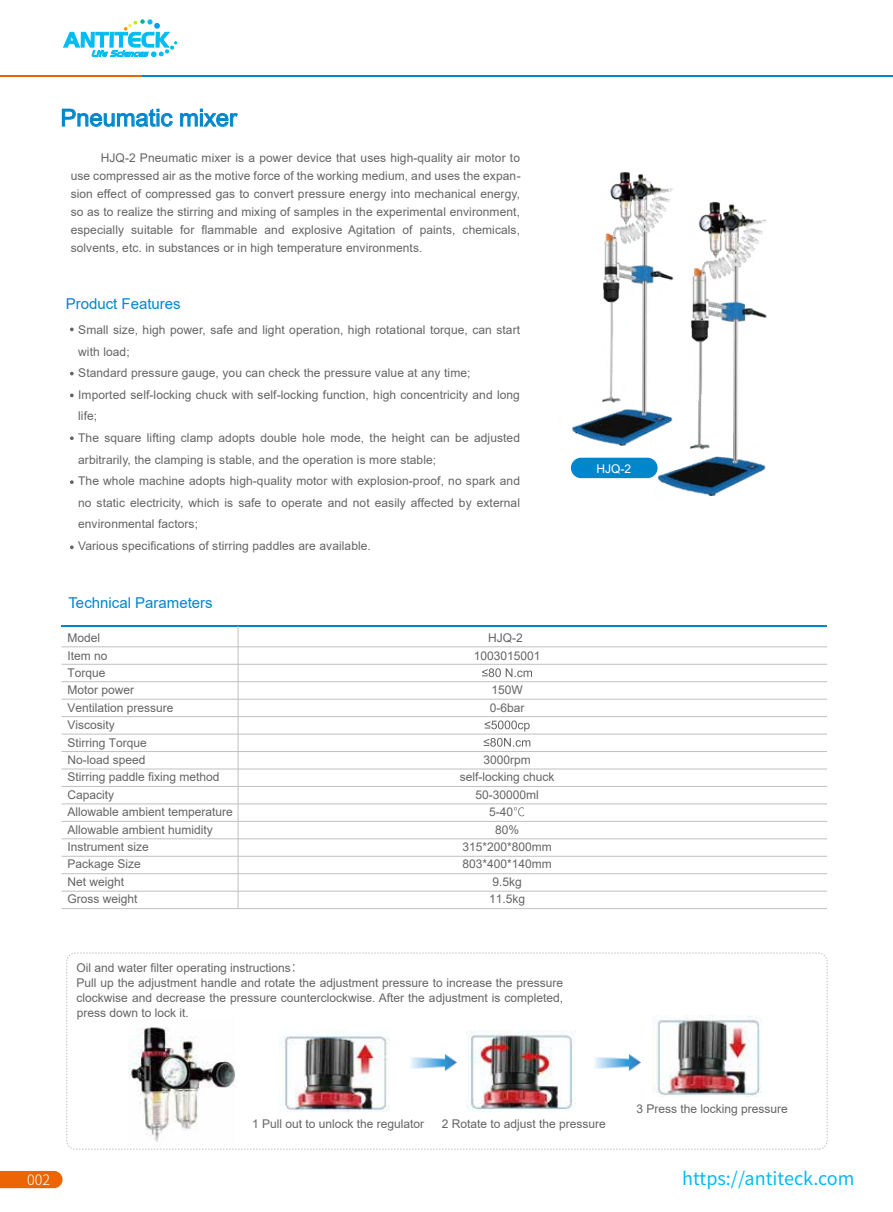
<style>
.page{position:relative;width:893px;height:1212px;background:#fff}
.page>*{position:absolute;margin:0;border:0;box-sizing:border-box;transform-origin:0 0}
.t1{font:23.7px "Arial";color:#0086cd}
.t2{font:18px "Source Han Sans CN";color:#00bcf2}
.t3{font:15px "Arial";color:#0086cd}
.t4{font:300 14.4px "Source Han Sans CN";color:#fff}
.t5{font:12px/17.4px "Arial";color:#656464}
.t6{font:12px "Arial";color:#fff}
</style>
<div class="page">
<svg style="left:62px;top:109px;width:111px;height:18px"></svg>
<svg style="left:180px;top:109px;width:58px;height:18px"></svg>
<svg style="left:70px;top:328px;width:4px;height:3px"></svg>
<svg style="left:70px;top:372px;width:4px;height:3px"></svg>
<svg style="left:70px;top:480px;width:4px;height:4px"></svg>
<svg style="left:70px;top:545px;width:4px;height:4px"></svg>
<svg style="left:70px;top:394px;width:4px;height:3px"></svg>
<svg style="left:70px;top:436px;width:4px;height:4px"></svg>
<hr style="left:62px;top:625px;width:765px;height:2px;background:#0086cd">
<hr style="left:238px;top:626px;width:1px;height:282px;background:#bfc0c0">
<hr style="left:62px;top:681px;width:765px;height:1px;background:#bfc0c0">
<hr style="left:62px;top:664px;width:765px;height:1px;background:#bfc0c0">
<hr style="left:62px;top:646px;width:765px;height:1px;background:#bfc0c0">
<hr style="left:62px;top:699px;width:765px;height:1px;background:#bfc0c0">
<hr style="left:62px;top:716px;width:765px;height:1px;background:#bfc0c0">
<hr style="left:62px;top:734px;width:765px;height:1px;background:#bfc0c0">
<hr style="left:62px;top:751px;width:765px;height:1px;background:#bfc0c0">
<hr style="left:62px;top:769px;width:765px;height:1px;background:#bfc0c0">
<hr style="left:62px;top:786px;width:765px;height:1px;background:#bfc0c0">
<hr style="left:62px;top:804px;width:765px;height:1px;background:#bfc0c0">
<hr style="left:62px;top:821px;width:765px;height:1px;background:#bfc0c0">
<hr style="left:62px;top:838px;width:765px;height:1px;background:#bfc0c0">
<hr style="left:62px;top:856px;width:765px;height:1px;background:#bfc0c0">
<hr style="left:62px;top:873px;width:765px;height:1px;background:#bfc0c0">
<hr style="left:62px;top:891px;width:765px;height:1px;background:#bfc0c0">
<hr style="left:62px;top:908px;width:765px;height:1px;background:#bfc0c0">
<svg style="left:482px;top:668px;width:50px;height:9px"></svg>
<svg style="left:485px;top:720px;width:45px;height:11px"></svg>
<svg style="left:484px;top:738px;width:46px;height:9px"></svg>
<svg style="left:514px;top:807px;width:10px;height:9px"></svg>
<img style="left:653px;top:1016px;width:109px;height:81px">
<div style="left:66px;top:953px;width:761px;height:196px;border:1px dashed #bfc0c0;border-radius:9px"></div>
<img style="left:410px;top:1054px;width:47px;height:16px">
<img style="left:594px;top:1054px;width:47px;height:16px">
<img style="left:129px;top:1027px;width:106px;height:115px">
<img style="left:281px;top:1030px;width:109px;height:82px">
<img style="left:466px;top:1030px;width:110px;height:82px">
<img style="left:570px;top:187px;width:197px;height:309px">
<div style="left:571px;top:458px;width:87px;height:20px;background:#0086cd;border-radius:10px"></div>
<svg style="left:0;top:1171px;width:63px;height:17px"></svg>
<svg style="left:64px;top:19px;width:113px;height:39px"></svg>
<hr style="left:0;top:75px;width:143px;height:1px;background:#ec6504">
<hr style="left:143px;top:75px;width:750px;height:1px;background:#0086cd">
<h1 class="t1" style="left:61px;top:101px;width:178px">Pneumatic mixer</h1>
<p class="t5" style="left:71px;top:149px;width:452px;line-height:18px;text-align:justify;text-indent:30px">HJQ-2 Pneumatic mixer is a power device that uses high-quality air motor to use compressed air as the motive force of the working medium, and uses the expan&shy;sion effect of compressed gas to convert pressure energy into mechanical energy, so as to realize the stirring and mixing of samples in the experimental environment, especially suitable for flammable and explosive Agitation of paints, chemicals, solvents, etc. in substances or in high temperature environments.</p>
<p class="t3" style="left:66px;top:293px;width:117px">Product Features</p>
<p class="t5" style="left:78px;top:319px;width:443px;line-height:21.6px">Small size, high power, safe and light operation, high rotational torque, can start with load;<br>Standard pressure gauge, you can check the pressure value at any time; Imported self-locking chuck with self-locking function, high concentricity and long life;<br>The square lifting clamp adopts double hole mode, the height can be adjusted arbitrarily, the clamping is stable, and the operation is more stable;<br>The whole machine adopts high-quality motor with explosion-proof, no spark and no static electricity, which is safe to operate and not easily affected by external environmental factors;<br>Various specifications of stirring paddles are available.</p>
<p class="t3" style="left:68px;top:593px;width:146px">Technical Parameters</p>
<p class="t5" style="left:67px;top:629px;width:167px">Model<br>Item no<br>Torque<br>Motor power<br>Ventilation pressure<br>Viscosity<br>Stirring Torque<br>No-load speed<br>Stirring paddle fixing method<br>Capacity<br>Allowable ambient temperature<br>Allowable ambient humidity<br>Instrument size<br>Package Size<br>Net weight<br>Gross weight</p>
<p class="t5" style="left:474px;top:629px;width:68px;text-align:center">HJQ-2<br>1003015001</p>
<p class="t5" style="left:490px;top:681px;width:36px">150W<br>0-6bar</p>
<p class="t5" style="left:483px;top:751px;width:49px">3000rpm</p>
<p class="t5" style="left:460px;top:768px;width:96px">self-locking chuck</p>
<p class="t5" style="left:475px;top:786px;width:65px">50-30000ml</p>
<p class="t5" style="left:489px;top:803px;width:26px">5-40</p>
<p class="t5" style="left:495px;top:820px;width:26px">80%</p>
<p class="t5" style="left:462px;top:838px;width:91px">315*200*800mm</p>
<p class="t5" style="left:462px;top:855px;width:91px">803*400*140mm</p>
<p class="t5" style="left:492px;top:873px;width:31px">9.5kg</p>
<p class="t5" style="left:489px;top:890px;width:38px">11.5kg</p>
<p class="t5" style="left:77px;top:960px;width:488px;line-height:15px">Oil and water filter operating instructions<br>Pull up the adjustment handle and rotate the adjustment pressure to increase the pressure clockwise and decrease the pressure counterclockwise. After the adjustment is completed, press down to lock it.</p>
<p class="t6" style="left:597px;top:461px;width:36px">HJQ-2</p>
<p class="t5" style="left:636px;top:1100px;width:153px">3 Press the locking pressure</p>
<p class="t5" style="left:252px;top:1115px;width:174px">1 Pull out to unlock the regulator</p>
<p class="t5" style="left:442px;top:1115px;width:166px">2 Rotate to adjust the pressure</p>
<p class="t4" style="left:27px;top:1171px;width:25px">002</p>
<h2 class="t2" style="left:682px;top:1168px;width:174px">https://antiteck.com</h2>
</div>
